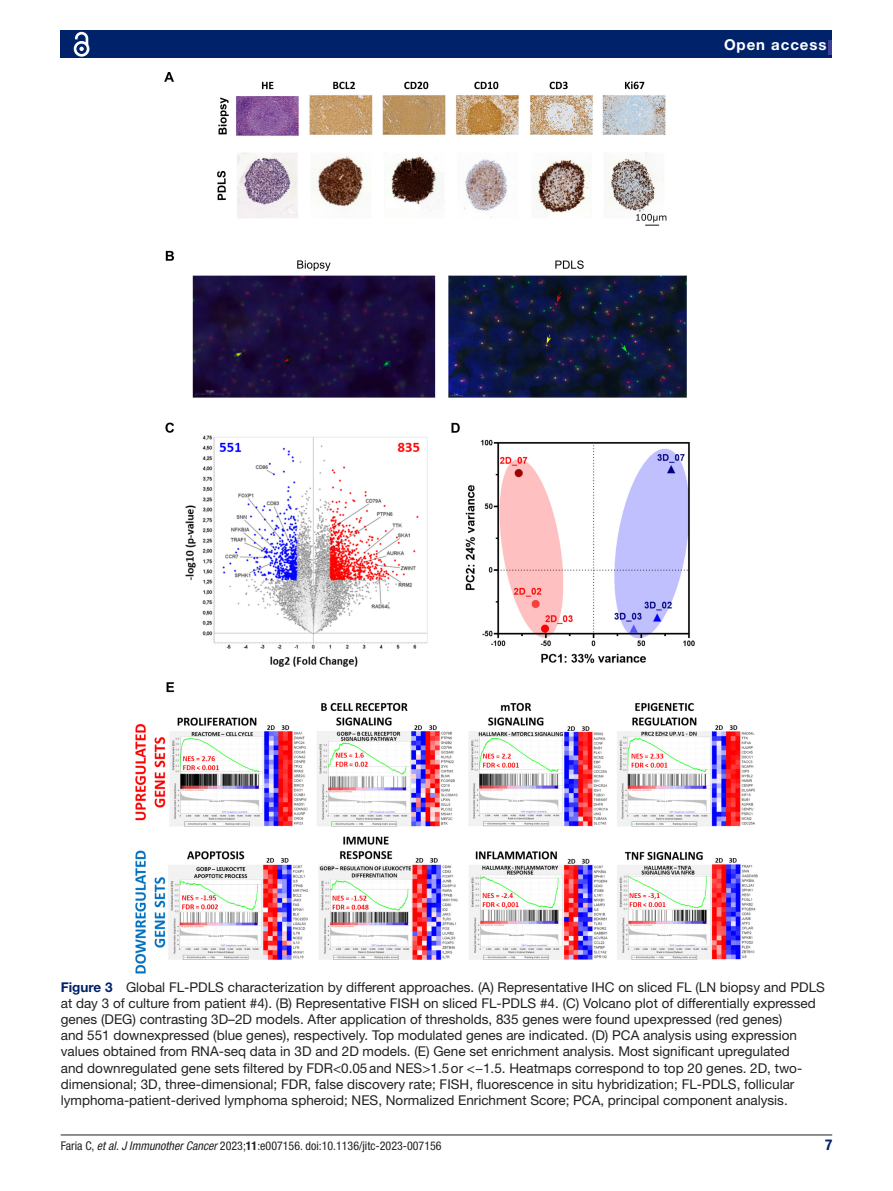
<style>
.page{position:relative;width:893px;height:1191px;background:#fff}
.page>*{position:absolute;margin:0;border:0;box-sizing:border-box;transform-origin:0 0}
.t1{font:700 15px "Helvetica Neue LT Std";letter-spacing:.065em;color:#fff}
.t2{font:700 condensed 15px "Helvetica Neue LT Std";color:#00226b}
.t3{font:13.5px/16.2px "Helvetica Neue LT Std";color:#231f20}
.t4{font:condensed 12px "Helvetica Neue LT Std";color:#231f20}
.s1{font-weight:700;color:#00226b}
.s2{font-style:italic}
.s3{font-weight:700}
</style>
<div class="page">
<hr style="left:61px;top:1134px;width:771px;height:1px;background:#231f20">
<div style="left:61px;top:31px;width:771px;height:27px;background:#00226b"></div>
<hr style="left:828px;top:40px;width:4px;height:15px;background:#414099">
<svg style="left:73px;top:31px;width:17px;height:26px"></svg>
<img style="left:136px;top:73px;width:621px;height:901px">
<p class="t1" style="left:724px;top:35px;width:104px">Open access</p>
<p class="t3" style="left:61px;top:978px;width:766px"><span class="s1">Figure 3</span> Global FL-PDLS characterization by different approaches. (A) Representative IHC on sliced FL (LN biopsy and PDLS at day 3 of culture from patient #4). (B) Representative FISH on sliced FL-PDLS #4. (C) Volcano plot of differentially expressed genes (DEG) contrasting 3D–2D models. After application of thresholds, 835 genes were found upexpressed (red genes)<br>and 551 downexpressed (blue genes), respectively. Top modulated genes are indicated. (D) PCA analysis using expression values obtained from RNA-seq data in 3D and 2D models. (E) Gene set enrichment analysis. Most significant upregulated<br>and downregulated gene sets filtered by FDR&lt;0.05and NES&gt;1.5or &lt;−1.5. Heatmaps correspond to top 20 genes. 2D, two&shy;dimensional; 3D, three-dimensional; FDR, false discovery rate; FISH, fluorescence in situ hybridization; FL-PDLS, follicular lymphoma-patient-derived lymphoma spheroid; NES, Normalized Enrichment Score; PCA, principal component analysis.</p>
<p class="t4" style="left:61px;top:1138px;width:382px">Faria C, <span class="s2">et al</span>. <span class="s2">J Immunother Cancer</span> 2023;<span class="s3">11</span>:e007156. doi:10.1136/jitc-2023-007156</p>
<p class="t2" style="left:825px;top:1135px;width:9px">7</p>
</div>
